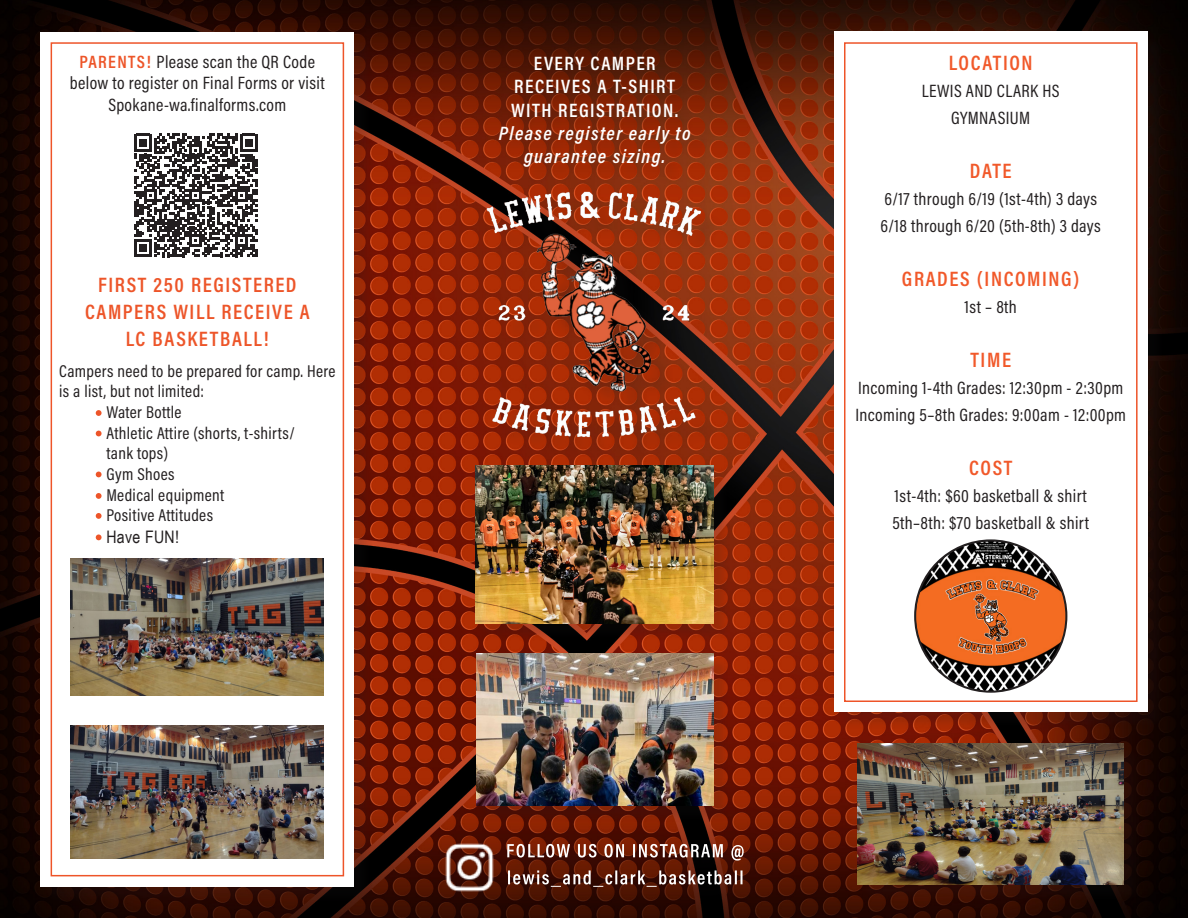
<style>
.page{position:relative;width:1188px;height:918px;background:#fff}
.page>*{position:absolute;margin:0;border:0;box-sizing:border-box;transform-origin:0 0}
.t1{font:600 21px/27px "Acumin Pro Cond";letter-spacing:.075em;color:#ed5529;text-align:center}
.t2{font:600 21px "Acumin Pro Cond";letter-spacing:.075em;color:#f1592a}
.t3{font:600 19.5px/23.4px "Acumin Pro Cond";letter-spacing:.075em;color:#fff;text-align:center}
.t4{font:italic 600 19.5px/23.4px "Acumin Pro Cond";letter-spacing:.075em;color:#fff;text-align:center}
.t5{font:18px/21.6px "Acumin Pro Cond";letter-spacing:.02em;color:#231f20;text-align:center}
.t6{font:17.25px/20.7px "Acumin Pro Cond";letter-spacing:.02em;color:#231f20}
.t7{font:17.25px "Arial Narrow";letter-spacing:.02em;color:#231f20}
.s1{font-weight:600;color:#ed5529}
</style>
<div class="page">
<img style="left:0;top:0;width:1188px;height:918px">
<div style="left:43px;top:34px;width:330px;height:871px;background:#231f20;opacity:.15"></div>
<div style="left:40px;top:32px;width:314px;height:854px;background:#fff"></div>
<div style="left:836px;top:34px;width:330px;height:697px;background:#231f20;opacity:.15"></div>
<div style="left:834px;top:32px;width:314px;height:680px;background:#fff"></div>
<svg style="left:134px;top:134px;width:124px;height:123px"></svg>
<div style="left:51px;top:42px;width:293px;height:834px;border:2px solid #ee5429"></div>
<div style="left:844px;top:42px;width:294px;height:660px;border:2px solid #ee5429"></div>
<div style="left:860px;top:745px;width:283px;height:159px;background:#231f20;opacity:.15"></div>
<img style="left:858px;top:743px;width:266px;height:141px">
<img style="left:71px;top:726px;width:253px;height:132px">
<img style="left:71px;top:558px;width:253px;height:138px">
<div style="left:491px;top:195px;width:234px;height:265px;background:#231f20;opacity:.15"></div>
<img style="left:486px;top:189px;width:217px;height:250px">
<img style="left:446px;top:844px;width:48px;height:48px">
<div style="left:510px;top:873px;width:251px;height:33px;background:#231f20;opacity:.15"></div>
<svg style="left:508px;top:870px;width:235px;height:17px;background:#6e4e46"></svg>
<div style="left:510px;top:847px;width:252px;height:32px;background:#231f20;opacity:.15"></div>
<svg style="left:507px;top:844px;width:237px;height:17px;background:#84564b"></svg>
<div style="left:502px;top:58px;width:206px;height:127px;background:#231f20;opacity:.15"></div>
<div style="left:478px;top:468px;width:253px;height:173px;background:#231f20;opacity:.15"></div>
<img style="left:476px;top:465px;width:238px;height:159px">
<div style="left:478px;top:656px;width:253px;height:168px;background:#231f20;opacity:.15"></div>
<img style="left:476px;top:654px;width:237px;height:152px">
<img style="left:915px;top:540px;width:151px;height:152px;border-radius:76px">
<svg style="left:96px;top:410px;width:6px;height:6px"></svg>
<svg style="left:96px;top:431px;width:6px;height:5px"></svg>
<svg style="left:96px;top:472px;width:6px;height:5px"></svg>
<svg style="left:96px;top:493px;width:6px;height:6px"></svg>
<svg style="left:96px;top:513px;width:6px;height:6px"></svg>
<svg style="left:96px;top:534px;width:6px;height:6px"></svg>
<p class="t5" style="left:70px;top:50px;width:256px"><span class="s1">PARENTS!</span> Please scan the QR Code below to register on Final Forms or visit</p>
<p class="t5" style="left:108px;top:94px;width:179px">Spokane-wa.finalforms.com</p>
<p class="t1" style="left:85px;top:271px;width:226px">FIRST 250 REGISTERED<br>CAMPERS WILL RECEIVE A<br>LC BASKETBALL!</p>
<p class="t6" style="left:59px;top:360px;width:278px">Campers need to be prepared for camp. Here is a list, but not limited:</p>
<p class="t6" style="left:106px;top:401px;width:77px">Water Bottle</p>
<p class="t6" style="left:106px;top:422px;width:190px">Athletic Attire (shorts, t-shirts/ tank tops)</p>
<p class="t6" style="left:106px;top:463px;width:70px">Gym Shoes</p>
<p class="t6" style="left:106px;top:484px;width:119px">Medical equipment</p>
<p class="t6" style="left:106px;top:505px;width:108px">Positive Attitudes</p>
<p class="t7" style="left:106px;top:524px;width:74px">Have FUN!</p>
<p class="t3" style="left:511px;top:51px;width:169px">EVERY CAMPER<br>RECEIVES A T-SHIRT<br>WITH REGISTRATION.</p>
<p class="t4" style="left:499px;top:121px;width:193px">Please register early to guarantee sizing.</p>
<p class="t2" style="left:949px;top:49px;width:85px">LOCATION</p>
<p class="t5" style="left:922px;top:80px;width:139px">LEWIS AND CLARK HS</p>
<p class="t5" style="left:951px;top:107px;width:81px">GYMNASIUM</p>
<p class="t2" style="left:970px;top:157px;width:43px">DATE</p>
<p class="t5" style="left:884px;top:188px;width:214px">6/17 through 6/19 (1st-4th) 3 days</p>
<p class="t5" style="left:881px;top:215px;width:222px">6/18 through 6/20 (5th-8th) 3 days</p>
<p class="t2" style="left:902px;top:265px;width:179px">GRADES (INCOMING)</p>
<p class="t5" style="left:965px;top:296px;width:54px">1st – 8th</p>
<p class="t2" style="left:970px;top:346px;width:42px">TIME</p>
<p class="t5" style="left:858px;top:377px;width:267px">Incoming 1-4th Grades: 12:30pm - 2:30pm</p>
<p class="t5" style="left:855px;top:404px;width:272px">Incoming 5–8th Grades: 9:00am - 12:00pm</p>
<p class="t2" style="left:969px;top:454px;width:45px">COST</p>
<p class="t5" style="left:895px;top:485px;width:194px">1st-4th: $60 basketball &amp; shirt</p>
<p class="t5" style="left:892px;top:512px;width:198px">5th–8th: $70 basketball &amp; shirt</p>
</div>
